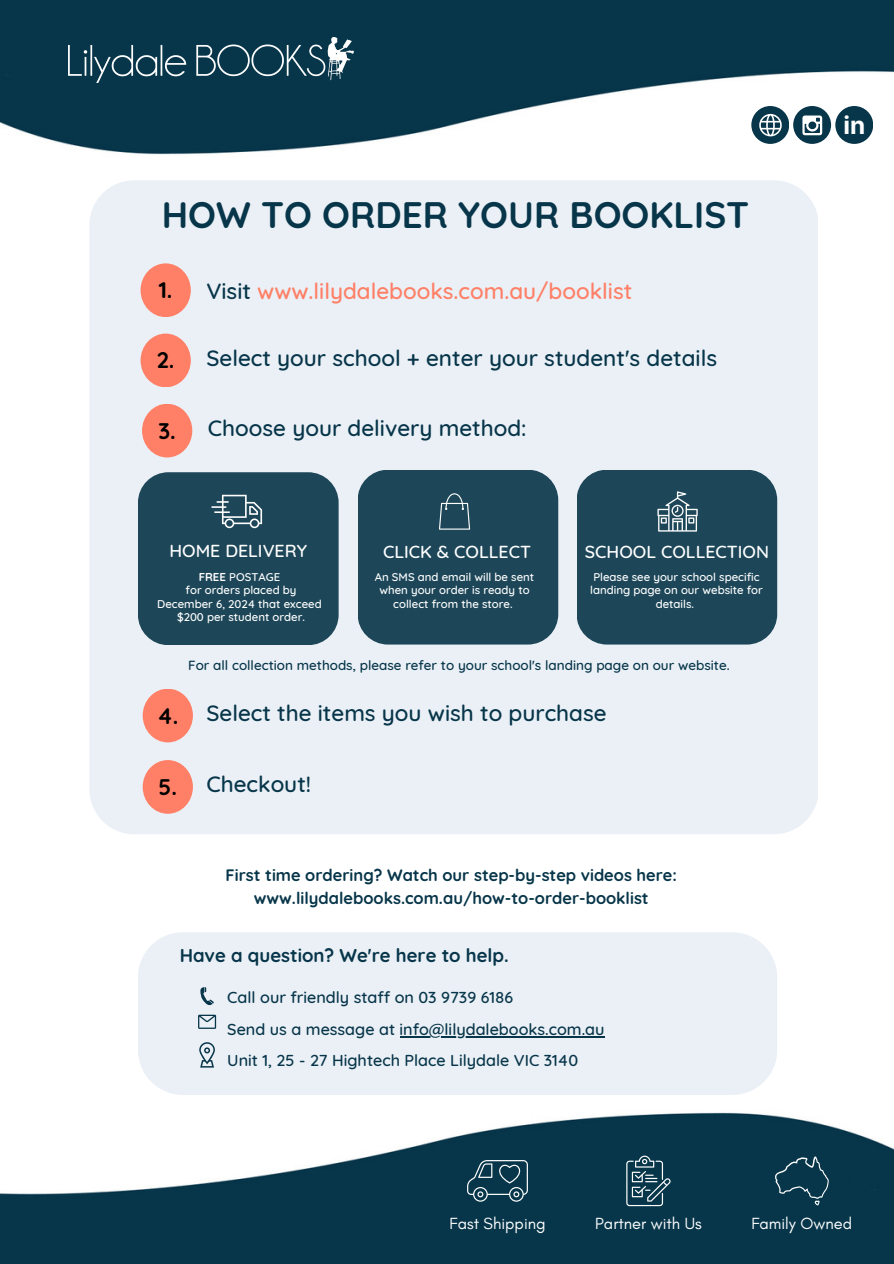
<style>
.page{position:relative;width:894px;height:1264px;background:#fff}
.page>*{position:absolute;margin:0;border:0;box-sizing:border-box;transform-origin:0 0}
.t1{font:700 36.75px "Quicksand";color:#073549}
.t2{font:700 24.3px "Inter";color:#fff}
.t3{font:500 22.5px "Quicksand";color:#073549}
.t4{font:500 22.5px "Quicksand";color:#ff8067}
.t5{font:700 22.5px "Quicksand";color:#000}
.t6{font:700 18.6px "Quicksand";color:#073549}
.t7{font:500 17.7px "Quicksand";color:#fff}
.t8{font:700 16.5px/22.5px "Quicksand";color:#073549;text-align:center}
.t9{font:16.5px "Glacial Indifference";color:#fff}
.t10{font:500 16.2px/31.5px "Quicksand";color:#073549}
.t11{font:500 13.5px "Quicksand";color:#073549}
.t12{font:500 11.4px/13.4px "Quicksand";color:#fff;text-align:center}
.s1{color:#073549}
.s2{font-weight:700}
</style>
<div class="page">
<div style="left:89px;top:180px;width:728px;height:654px;background:#eaf0f6"></div>
<div style="left:357px;top:469px;width:201px;height:175px;background:#1d4759;border-radius:30px"></div>
<div style="left:140px;top:263px;width:51px;height:54px;background:#ff8067;border-radius:50%"></div>
<div style="left:140px;top:333px;width:51px;height:54px;background:#ff8067;border-radius:50%"></div>
<div style="left:143px;top:688px;width:50px;height:54px;background:#ff8067;border-radius:50%"></div>
<div style="left:143px;top:760px;width:50px;height:53px;background:#ff8067;border-radius:50%"></div>
<div style="left:138px;top:932px;width:639px;height:162px;background:#eaf0f6"></div>
<svg style="left:200px;top:987px;width:14px;height:18px"></svg>
<svg style="left:198px;top:1014px;width:18px;height:14px"></svg>
<svg style="left:199px;top:1042px;width:16px;height:25px"></svg>
<img style="left:0;top:0;width:893px;height:155px">
<img style="left:69px;top:38px;width:284px;height:45px">
<div style="left:835px;top:106px;width:38px;height:38px;background:#073549;border-radius:50%"></div>
<div style="left:793px;top:106px;width:37px;height:38px;background:#073549;border-radius:50%"></div>
<svg style="left:802px;top:115px;width:20px;height:20px"></svg>
<div style="left:751px;top:106px;width:38px;height:38px;background:#073549;border-radius:50%"></div>
<svg style="left:759px;top:114px;width:22px;height:22px"></svg>
<img style="left:0;top:1112px;width:893px;height:151px">
<svg style="left:774px;top:1156px;width:54px;height:49px;background:#1c4759"></svg>
<svg style="left:626px;top:1155px;width:44px;height:51px;background:#395e6e"></svg>
<svg style="left:467px;top:1159px;width:60px;height:42px;background:#2e5666"></svg>
<div style="left:138px;top:472px;width:200px;height:173px;background:#1d4759;border-radius:30px"></div>
<svg style="left:211px;top:495px;width:51px;height:33px"></svg>
<svg style="left:439px;top:493px;width:31px;height:36px"></svg>
<div style="left:576px;top:469px;width:201px;height:175px;background:#1d4759;border-radius:30px"></div>
<svg style="left:657px;top:491px;width:40px;height:40px"></svg>
<hr style="left:399px;top:1036px;width:205px;height:1px;background:#073549">
<div style="left:142px;top:404px;width:50px;height:53px;background:#ff8067;border-radius:50%"></div>
<h2 class="t1" style="left:162px;top:191px;width:589px">HOW TO ORDER YOUR BOOKLIST</h2>
<p class="t5" style="left:159px;top:276px;width:15px">1.</p>
<p class="t5" style="left:157px;top:346px;width:19px">2.</p>
<p class="t4" style="left:206px;top:277px;width:427px"><span class="s1">Visit</span> www.lilydalebooks.com.au/booklist</p>
<h3 class="t3" style="left:206px;top:343px;width:512px">Select your school + enter your student's details</h3>
<h5 class="t5" style="left:158px;top:416px;width:19px">3.</h5>
<h4 class="t3" style="left:208px;top:413px;width:320px">Choose your delivery method:</h4>
<p class="t7" style="left:169px;top:539px;width:139px">HOME DELIVERY</p>
<h3 class="t12" style="left:199px;top:570px;width:83px"><span class="s2">FREE</span> POSTAGE</h3>
<p class="t12" style="left:185px;top:583px;width:112px">for orders placed by</p>
<h2 class="t12" style="left:157px;top:596px;width:166px">December 6, 2024 that exceed</h2>
<h2 class="t12" style="left:177px;top:610px;width:129px">$200 per student order.</h2>
<h3 class="t7" style="left:383px;top:540px;width:149px">CLICK &amp; COLLECT</h3>
<p class="t12" style="left:374px;top:570px;width:161px">An SMS and email will be sent when your order is ready to collect from the store.</p>
<h2 class="t7" style="left:584px;top:540px;width:186px">SCHOOL COLLECTION</h2>
<h2 class="t12" style="left:590px;top:570px;width:174px">Please see your school specific landing page on our website for details.</h2>
<p class="t11" style="left:188px;top:656px;width:543px">For all collection methods, please refer to your school's landing page on our website.</p>
<p class="t5" style="left:157px;top:701px;width:23px">4.</p>
<p class="t3" style="left:206px;top:698px;width:401px">Select the items you wish to purchase</p>
<p class="t5" style="left:158px;top:772px;width:20px">5.</p>
<h2 class="t3" style="left:206px;top:769px;width:106px">Checkout!</h2>
<p class="t8" style="left:225px;top:863px;width:453px">First time ordering? Watch our step-by-step videos here: www.lilydalebooks.com.au/how-to-order-booklist</p>
<h2 class="t6" style="left:180px;top:943px;width:330px">Have a question? We're here to help.</h2>
<h2 class="t10" style="left:227px;top:981px;width:378px">Call our friendly staff on 03 9739 6186<br>Send us a message at info@lilydalebooks.com.au</h2>
<h2 class="t10" style="left:227px;top:1044px;width:352px">Unit 1, 25 - 27 Hightech Place Lilydale VIC 3140</h2>
<p class="t2" style="left:843px;top:110px;width:23px">in</p>
<p class="t9" style="left:449px;top:1212px;width:98px">Fast Shipping</p>
<p class="t9" style="left:595px;top:1212px;width:108px">Partner with Us</p>
<p class="t9" style="left:751px;top:1212px;width:102px">Family Owned</p>
</div>
